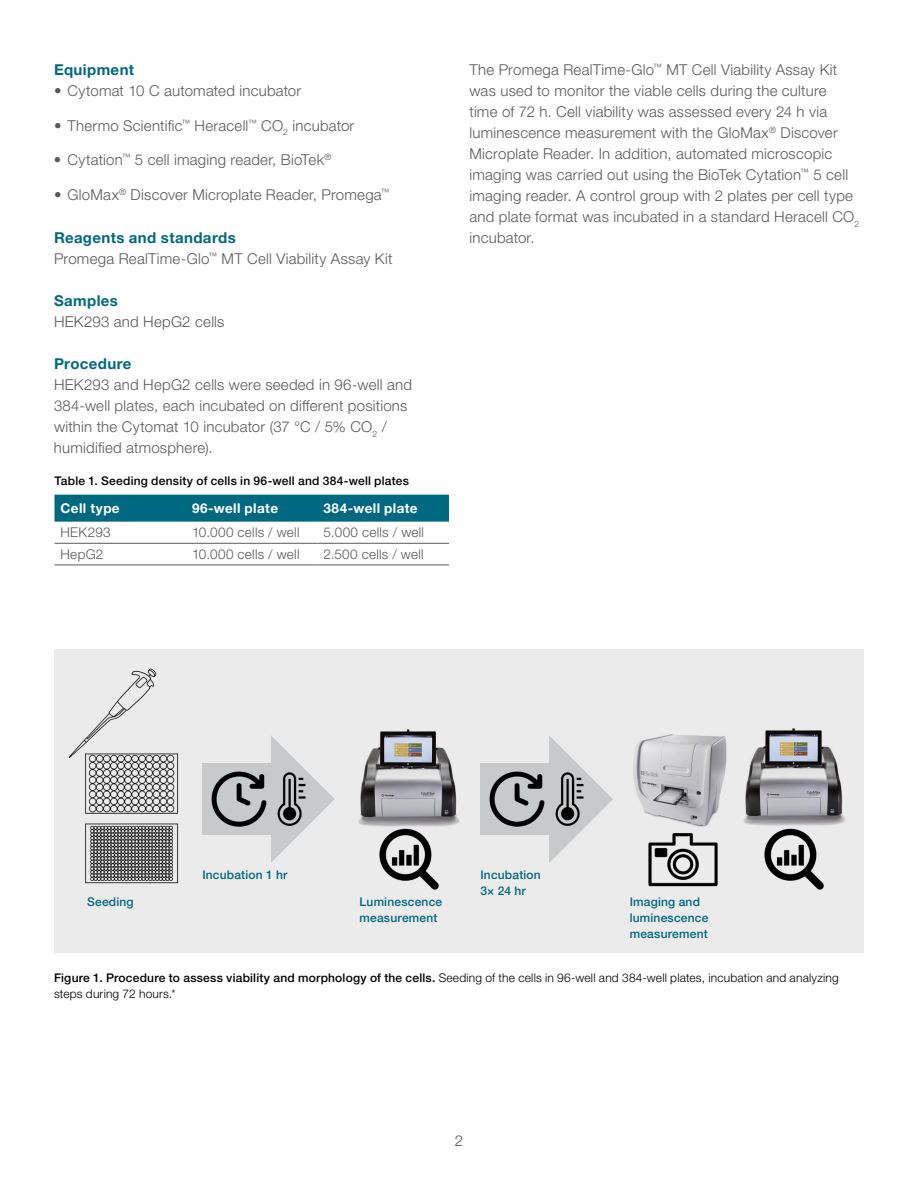
<style>
.page{position:relative;width:918px;height:1188px;background:#fff}
.page>*{position:absolute;margin:0;border:0;box-sizing:border-box;transform-origin:0 0}
.t1{font:300 15px/21px "Helvetica Neue LTW1 G";letter-spacing:.015em;color:#58595b}
.t2{font:700 15px "Helvetica Neue LTW1 G";letter-spacing:.025em;color:#006880}
.t3{font:300 13.5px "Helvetica Neue LTW1 G";letter-spacing:.02em;color:#58595b}
.t4{font:700 13.5px "Helvetica Neue LTW1 G";letter-spacing:.03em;color:#fff}
.t5{font:300 12px/15.8px "Helvetica Neue LTW1 G";letter-spacing:.015em;color:#000}
.t6{font:500 12px/15.8px "Helvetica Neue LTW1 G";letter-spacing:.015em;color:#006880}
.t7{font:500 12px "Helvetica Neue LTW1 G";letter-spacing:.02em;color:#000}
.s1{font-weight:700;color:#006880}
.s2{font-weight:500}
</style>
<div class="page">
<div style="left:55px;top:650px;width:809px;height:303px;background:#ebebec"></div>
<div style="left:55px;top:495px;width:394px;height:27px;background:#006880"></div>
<hr style="left:55px;top:565px;width:131px;height:1px;background:#58595b">
<hr style="left:186px;top:565px;width:132px;height:1px;background:#58595b">
<hr style="left:318px;top:565px;width:131px;height:1px;background:#58595b">
<hr style="left:55px;top:543px;width:131px;height:1px;background:#58595b">
<hr style="left:186px;top:543px;width:132px;height:1px;background:#58595b">
<hr style="left:318px;top:543px;width:131px;height:1px;background:#58595b">
<img style="left:633px;top:734px;width:94px;height:69px">
<img style="left:743px;top:728px;width:103px;height:96px">
<img style="left:358px;top:729px;width:102px;height:97px">
<img style="left:365px;top:815px;width:89px;height:75px">
<img style="left:749px;top:814px;width:89px;height:76px">
<img style="left:54px;top:649px;width:128px;height:112px">
<img style="left:641px;top:803px;width:78px;height:84px">
<img style="left:61px;top:740px;width:121px;height:74px">
<img style="left:85px;top:823px;width:94px;height:61px">
<svg style="left:271px;top:736px;width:64px;height:127px"></svg>
<img style="left:202px;top:763px;width:48px;height:72px">
<img style="left:250px;top:758px;width:83px;height:83px">
<svg style="left:549px;top:735px;width:64px;height:128px"></svg>
<img style="left:480px;top:763px;width:48px;height:72px">
<img style="left:528px;top:758px;width:83px;height:83px">
<p class="t2" style="left:54px;top:60px;width:82px">Equipment</p>
<p class="t1" style="left:54px;top:80px;width:249px">• Cytomat 10 C automated incubator</p>
<p class="t1" style="left:54px;top:115px;width:302px">• Thermo Scientific<sup>™</sup> Heracell<sup>™</sup> CO<sub>2</sub> incubator</p>
<p class="t1" style="left:54px;top:149px;width:279px">• Cytation<sup>™</sup> 5 cell imaging reader, BioTek<sup>®</sup></p>
<p class="t1" style="left:54px;top:184px;width:337px">• GloMax<sup>®</sup> Discover Microplate Reader, Promega<sup>™</sup></p>
<p class="t1" style="left:54px;top:227px;width:340px"><span class="s1">Reagents and standards<br></span>Promega RealTime-Glo<sup>™</sup> MT Cell Viability Assay Kit</p>
<p class="t2" style="left:54px;top:291px;width:65px">Samples</p>
<p class="t1" style="left:54px;top:311px;width:172px">HEK293 and HepG2 cells</p>
<p class="t2" style="left:54px;top:354px;width:79px">Procedure</p>
<p class="t1" style="left:54px;top:374px;width:360px">HEK293 and HepG2 cells were seeded in 96-well and 384-well plates, each incubated on different positions within the Cytomat 10 incubator (37 °C / 5% CO<sub>2</sub> / humidified atmosphere).</p>
<p class="t7" style="left:55px;top:474px;width:356px">Table 1. Seeding density of cells in 96-well and 384-well plates</p>
<p class="t4" style="left:61px;top:500px;width:61px">Cell type</p>
<p class="t4" style="left:192px;top:500px;width:88px">96-well plate</p>
<p class="t4" style="left:324px;top:500px;width:96px">384-well plate</p>
<p class="t3" style="left:61px;top:524px;width:52px">HEK293</p>
<p class="t3" style="left:192px;top:524px;width:109px">10.000 cells / well</p>
<p class="t3" style="left:324px;top:524px;width:102px">5.000 cells / well</p>
<p class="t3" style="left:61px;top:546px;width:44px">HepG2</p>
<p class="t3" style="left:192px;top:546px;width:109px">10.000 cells / well</p>
<p class="t3" style="left:324px;top:546px;width:102px">2.500 cells / well</p>
<p class="t1" style="left:469px;top:59px;width:391px">The Promega RealTime-Glo<sup>™</sup> MT Cell Viability Assay Kit was used to monitor the viable cells during the culture<br>time of 72 h. Cell viability was assessed every 24 h via luminescence measurement with the GloMax<sup>®</sup> Discover Microplate Reader. In addition, automated microscopic imaging was carried out using the BioTek Cytation<sup>™</sup> 5 cell imaging reader. A control group with 2 plates per cell type and plate format was incubated in a standard Heracell CO<sub>2 </sub>incubator.</p>
<p class="t6" style="left:202px;top:867px;width:87px">Incubation 1 hr</p>
<p class="t6" style="left:480px;top:867px;width:62px">Incubation<br>3× 24 hr</p>
<p class="t6" style="left:87px;top:894px;width:48px">Seeding</p>
<p class="t6" style="left:359px;top:894px;width:84px">Luminescence measurement</p>
<p class="t6" style="left:630px;top:894px;width:80px">Imaging and luminescence measurement</p>
<p class="t5" style="left:54px;top:970px;width:786px"><span class="s2">Figure 1. Procedure to assess viability and morphology of the cells.</span> Seeding of the cells in 96-well and 384-well plates, incubation and analyzing steps during 72 hours.*</p>
<p class="t1" style="left:455px;top:1130px;width:10px">2</p>
</div>
